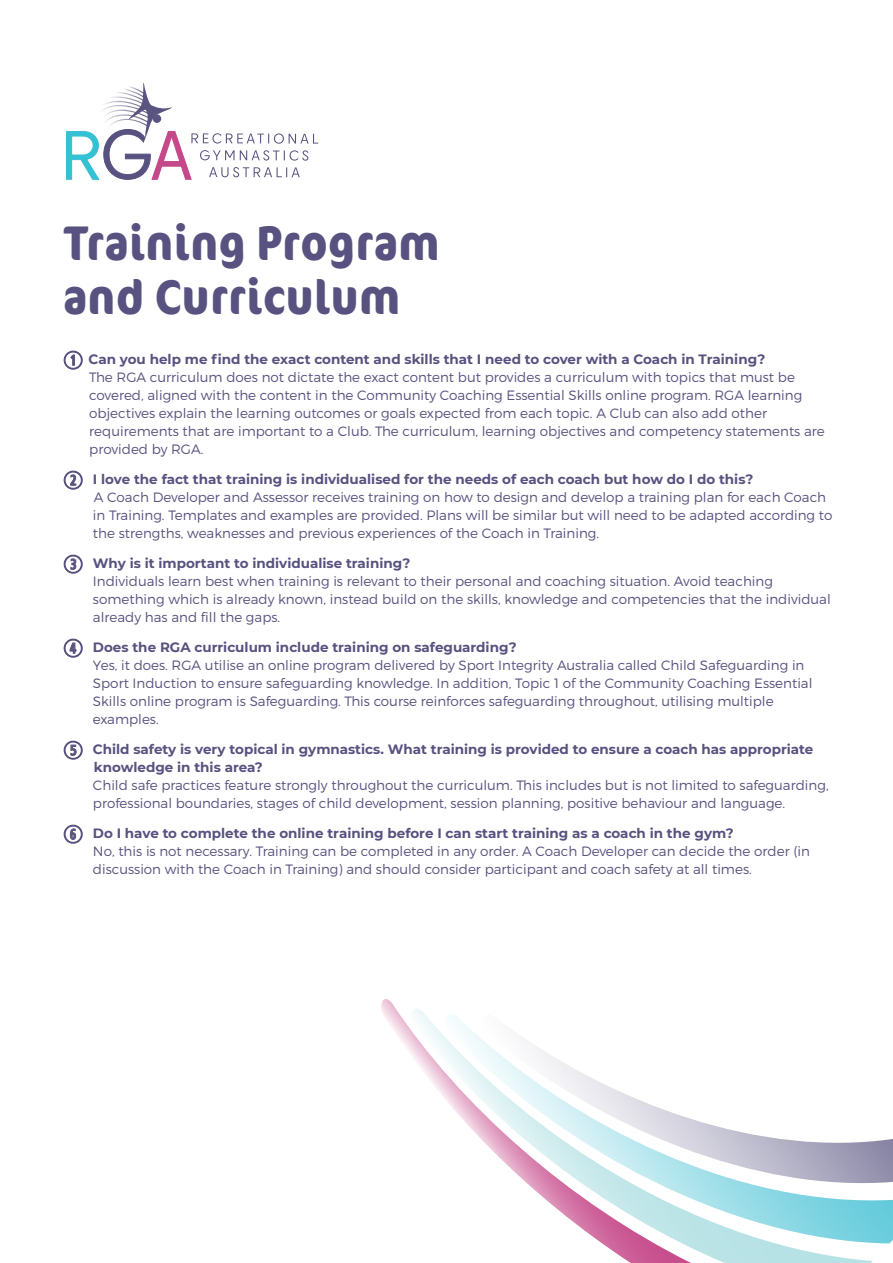
<style>
.page{position:relative;width:893px;height:1263px;background:#fff}
.page>*{position:absolute;margin:0;border:0;box-sizing:border-box;transform-origin:0 0}
.t1{font:700 condensed 48.6px "Cocon Pro";letter-spacing:.025em;color:#57527f}
.t2{font:300 13.5px "Montserrat";color:#57527f}
.t3{font:700 13.5px "Montserrat";color:#57527f}
</style>
<div class="page">
<svg style="left:873px;top:1139px;width:20px;height:44px"></svg>
<svg style="left:691px;top:1119px;width:182px;height:144px"></svg>
<svg style="left:381px;top:999px;width:310px;height:264px"></svg>
<svg style="left:66px;top:83px;width:252px;height:97px"></svg>
<p class="t1" style="left:63px;top:209px;width:377px">Training Program</p>
<p class="t1" style="left:63px;top:263px;width:338px">and Curriculum</p>
<p class="t3" style="left:89px;top:350px;width:678px">Can you help me find the exact content and skills that I need to cover with a Coach in Training?</p>
<p class="t2" style="left:89px;top:369px;width:707px">The RGA curriculum does not dictate the exact content but provides a curriculum with topics that must be</p>
<p class="t2" style="left:89px;top:387px;width:714px">covered, aligned with the content in the Community Coaching Essential Skills online program. RGA learning</p>
<p class="t2" style="left:89px;top:405px;width:679px">objectives explain the learning outcomes or goals expected from each topic. A Club can also add other</p>
<p class="t2" style="left:89px;top:423px;width:737px">requirements that are important to a Club. The curriculum, learning objectives and competency statements are</p>
<p class="t2" style="left:89px;top:441px;width:116px">provided by RGA.</p>
<p class="t3" style="left:93px;top:470px;width:662px">I love the fact that training is individualised for the needs of each coach but how do I do this?</p>
<p class="t2" style="left:94px;top:489px;width:734px">A Coach Developer and Assessor receives training on how to design and develop a training plan for each Coach</p>
<p class="t2" style="left:93px;top:507px;width:741px">in Training. Templates and examples are provided. Plans will be similar but will need to be adapted according to</p>
<p class="t2" style="left:93px;top:525px;width:508px">the strengths, weaknesses and previous experiences of the Coach in Training.</p>
<p class="t3" style="left:93px;top:554px;width:319px">Why is it important to individualise training?</p>
<p class="t2" style="left:93px;top:573px;width:681px">Individuals learn best when training is relevant to their personal and coaching situation. Avoid teaching</p>
<p class="t2" style="left:93px;top:591px;width:739px">something which is already known, instead build on the skills, knowledge and competencies that the individual</p>
<p class="t2" style="left:93px;top:609px;width:189px">already has and fill the gaps.</p>
<p class="t3" style="left:93px;top:638px;width:425px">Does the RGA curriculum include training on safeguarding?</p>
<p class="t2" style="left:93px;top:657px;width:713px">Yes, it does. RGA utilise an online program delivered by Sport Integrity Australia called Child Safeguarding in</p>
<p class="t2" style="left:93px;top:675px;width:721px">Sport Induction to ensure safeguarding knowledge. In addition, Topic 1 of the Community Coaching Essential</p>
<p class="t2" style="left:93px;top:693px;width:682px">Skills online program is Safeguarding. This course reinforces safeguarding throughout, utilising multiple</p>
<p class="t2" style="left:93px;top:711px;width:67px">examples.</p>
<p class="t3" style="left:93px;top:740px;width:722px">Child safety is very topical in gymnastics. What training is provided to ensure a coach has appropriate</p>
<p class="t3" style="left:94px;top:758px;width:170px">knowledge in this area?</p>
<p class="t2" style="left:93px;top:777px;width:737px">Child safe practices feature strongly throughout the curriculum. This includes but is not limited to safeguarding,</p>
<p class="t2" style="left:93px;top:795px;width:694px">professional boundaries, stages of child development, session planning, positive behaviour and language.</p>
<p class="t3" style="left:93px;top:824px;width:642px">Do I have to complete the online training before I can start training as a coach in the gym?</p>
<p class="t2" style="left:93px;top:843px;width:718px">No, this is not necessary. Training can be completed in any order. A Coach Developer can decide the order (in</p>
<p class="t2" style="left:93px;top:861px;width:660px">discussion with the Coach in Training) and should consider participant and coach safety at all times.</p>
</div>
